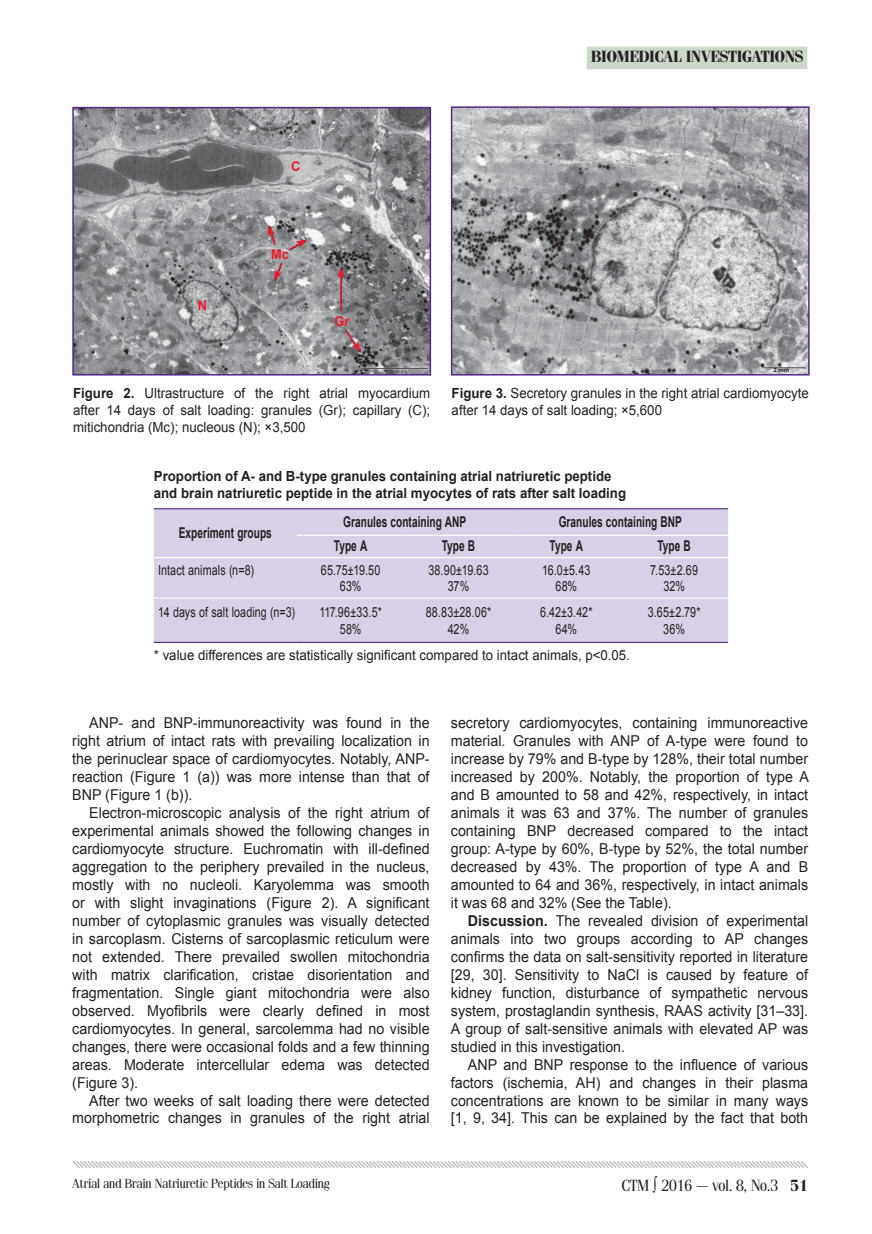
<style>
.page{position:relative;width:872px;height:1234px;background:#fff}
.page>*{position:absolute;margin:0;border:0;box-sizing:border-box;transform-origin:0 0}
.t1{font:700 16.5px "Simeiz";color:#231f20}
.t2{font:16.5px "Simeiz";color:#231f20}
.t3{font:15px/18px "Arial";color:#231f20;text-align:justify;scale:.95 1}
.t4{font:700 14.85px "Arial";letter-spacing:.005em;color:#231f20;scale:.68 1}
.t5{font:13.95px/16.8px "Arial";color:#231f20;text-align:justify;scale:.95 1}
.t6{font:13.95px/16.8px "Arial";color:#231f20;text-align:center;scale:.77 1}
.t7{font:700 13.95px/16.8px "Arial";color:#231f20;scale:.95 1}
.t8{font:13.5px "Simeiz";color:#231f20}
.t9{font:700 13.5px "Arial";color:#ed1b2c;scale:.95 1}
.t10{font:700 6px "Arial";color:#231f20}
.s1{font-weight:700}
</style>
<div class="page">
<svg style="left:72px;top:1161px;width:736px;height:7px"></svg>
<div style="left:587px;top:47px;width:220px;height:22px;background:#ccd8ca"></div>
<img style="left:75px;top:110px;width:353px;height:262px">
<div style="left:72px;top:107px;width:359px;height:268px;border:2px solid #542785"></div>
<svg style="left:287px;top:239px;width:20px;height:13px"></svg>
<svg style="left:268px;top:225px;width:9px;height:22px"></svg>
<svg style="left:274px;top:261px;width:9px;height:20px"></svg>
<svg style="left:344px;top:328px;width:17px;height:24px"></svg>
<hr style="left:340px;top:275px;width:2px;height:35px;background:#ed1b2c">
<svg style="left:337px;top:267px;width:8px;height:11px"></svg>
<img style="left:454px;top:109px;width:352px;height:263px">
<div style="left:451px;top:106px;width:358px;height:269px;border:2px solid #542785"></div>
<div style="left:154px;top:509px;width:574px;height:132px;background:#d8d1e6"></div>
<hr style="left:297px;top:534px;width:107px;height:1px;background:#fff">
<hr style="left:404px;top:534px;width:108px;height:1px;background:#fff">
<hr style="left:512px;top:534px;width:108px;height:1px;background:#fff">
<hr style="left:620px;top:534px;width:108px;height:1px;background:#fff">
<hr style="left:154px;top:557px;width:143px;height:1px;background:#fff">
<hr style="left:297px;top:557px;width:107px;height:1px;background:#fff">
<hr style="left:404px;top:557px;width:108px;height:1px;background:#fff">
<hr style="left:512px;top:557px;width:108px;height:1px;background:#fff">
<hr style="left:620px;top:557px;width:108px;height:1px;background:#fff">
<hr style="left:154px;top:597px;width:143px;height:1px;background:#fff">
<hr style="left:297px;top:597px;width:107px;height:1px;background:#fff">
<hr style="left:404px;top:597px;width:108px;height:1px;background:#fff">
<hr style="left:512px;top:597px;width:108px;height:1px;background:#fff">
<hr style="left:620px;top:597px;width:108px;height:1px;background:#fff">
<hr style="left:154px;top:508px;width:143px;height:1px;background:#542785">
<hr style="left:297px;top:508px;width:107px;height:1px;background:#542785">
<hr style="left:404px;top:508px;width:108px;height:1px;background:#542785">
<hr style="left:512px;top:508px;width:108px;height:1px;background:#542785">
<hr style="left:620px;top:508px;width:108px;height:1px;background:#542785">
<hr style="left:154px;top:641px;width:143px;height:1px;background:#542785">
<hr style="left:297px;top:641px;width:107px;height:1px;background:#542785">
<hr style="left:404px;top:641px;width:108px;height:1px;background:#542785">
<hr style="left:512px;top:641px;width:108px;height:1px;background:#542785">
<hr style="left:620px;top:641px;width:108px;height:1px;background:#542785">
<p class="t1" style="left:591px;top:48px;width:214px">BIOMEDICAL INVESTIGATIONS</p>
<p class="t9" style="left:291px;top:156px;width:11px">C</p>
<p class="t9" style="left:198px;top:295px;width:11px">N</p>
<p class="t9" style="left:271px;top:245px;width:20px">Мc</p>
<p class="t9" style="left:334px;top:312px;width:17px">Gr</p>
<p class="t5" style="left:73px;top:385px;width:377px"><span class="s1">Figure 2.</span> Ultrastructure of the right atrial myocardium after 14 days of salt loading: granules (Gr); capillary (C); mitichondria (Мc); nucleous (N); ×3,500</p>
<p class="t10" style="left:773px;top:366px;width:17px">2 mm</p>
<p class="t5" style="left:451px;top:385px;width:377px"><span class="s1">Figure 3.</span> Secretory granules in the right atrial cardiomyocyte after 14 days of salt loading; ×5,600</p>
<p class="t7" style="left:154px;top:468px;width:498px">Proportion of A- and B-type granules containing atrial natriuretic peptide and brain natriuretic peptide in the atrial myocytes of rats after salt loading</p>
<p class="t4" style="left:179px;top:522px;width:138px">Experiment groups</p>
<p class="t4" style="left:343px;top:511px;width:182px">Granules containing ANP</p>
<p class="t4" style="left:558px;top:511px;width:183px">Granules containing BNP</p>
<p class="t4" style="left:334px;top:535px;width:51px">Type А</p>
<p class="t4" style="left:442px;top:535px;width:51px">Type В</p>
<p class="t4" style="left:549px;top:535px;width:51px">Type А</p>
<p class="t4" style="left:657px;top:535px;width:51px">Type В</p>
<p class="t6" style="left:158px;top:561px;width:126px">Intact animals (n=8)</p>
<p class="t6" style="left:321px;top:561px;width:79px">65.75±19.50<br>63%</p>
<p class="t6" style="left:428px;top:561px;width:80px">38.90±19.63<br>37%</p>
<p class="t6" style="left:542px;top:561px;width:64px">16.0±5.43<br>68%</p>
<p class="t6" style="left:650px;top:561px;width:64px">7.53±2.69<br>32%</p>
<p class="t6" style="left:158px;top:603px;width:179px">14 days of salt loading (n=3)</p>
<p class="t6" style="left:319px;top:603px;width:83px">117.96±33.5*<br>58%</p>
<p class="t6" style="left:426px;top:603px;width:87px">88.83±28.06*<br>42%</p>
<p class="t6" style="left:540px;top:603px;width:70px">6.42±3.42*<br>64%</p>
<p class="t6" style="left:648px;top:603px;width:70px">3.65±2.79*<br>36%</p>
<p class="t5" style="left:154px;top:646px;width:502px">* value differences are statistically significant compared to intact animals, р&lt;0.05.</p>
<p class="t3" style="left:72px;top:713px;width:377px;text-indent:17px">ANP- and BNP-immunoreactivity was found in the right atrium of intact rats with prevailing localization in the perinuclear space of cardiomyocytes. Notably, ANP&shy;reaction (Figure 1 (a)) was more intense than that of BNP (Figure 1 (b)).</p>
<p class="t3" style="left:72px;top:803px;width:377px;text-indent:17px">Electron-microscopic analysis of the right atrium of experimental animals showed the following changes in cardiomyocyte structure. Euchromatin with ill-defined aggregation to the periphery prevailed in the nucleus, mostly with no nucleoli. Karyolemma was smooth or with slight invaginations (Figure 2). A significant number of cytoplasmic granules was visually detected in sarcoplasm. Cisterns of sarcoplasmic reticulum were not extended. There prevailed swollen mitochondria with matrix clarification, cristae disorientation and fragmentation. Single giant mitochondria were also observed. Myofibrils were clearly defined in most cardiomyocytes. In general, sarcolemma had no visible changes, there were occasional folds and a few thinning areas. Moderate intercellular edema was detected (Figure 3).</p>
<p class="t3" style="left:72px;top:1090px;width:377px;text-align:right">After two weeks of salt loading there were detected morphometric changes in granules of the right atrial</p>
<p class="t8" style="left:72px;top:1176px;width:259px">Atrial and Brain Natriuretic Peptides in Salt Loading</p>
<p class="t3" style="left:451px;top:713px;width:378px">secretory cardiomyocytes, containing immunoreactive material. Granules with ANP of A-type were found to increase by 79% and B-type by 128%, their total number increased by 200%. Notably, the proportion of type A and B amounted to 58 and 42%, respectively, in intact animals it was 63 and 37%. The number of granules containing BNP decreased compared to the intact group: A-type by 60%, B-type by 52%, the total number decreased by 43%. The proportion of type A and B amounted to 64 and 36%, respectively, in intact animals it was 68 and 32% (See the Table).</p>
<p class="t3" style="left:451px;top:911px;width:377px;text-indent:17px"><span class="s1">Discussion.</span> The revealed division of experimental animals into two groups according to AP changes confirms the data on salt-sensitivity reported in literature [29, 30]. Sensitivity to NaCl is caused by feature of kidney function, disturbance of sympathetic nervous system, prostaglandin synthesis, RAAS activity [31–33].<br>A group of salt-sensitive animals with elevated AP was studied in this investigation.</p>
<p class="t3" style="left:451px;top:1054px;width:377px;text-indent:17px">ANP and BNP response to the influence of various factors (ischemia, AH) and changes in their plasma concentrations are known to be similar in many ways [1, 9, 34]. This can be explained by the fact that both</p>
<p class="t2" style="left:621px;top:1176px;width:188px">СТМ ∫ 2016 — vol. 8, No.3 <span class="s1">51</span></p>
</div>
